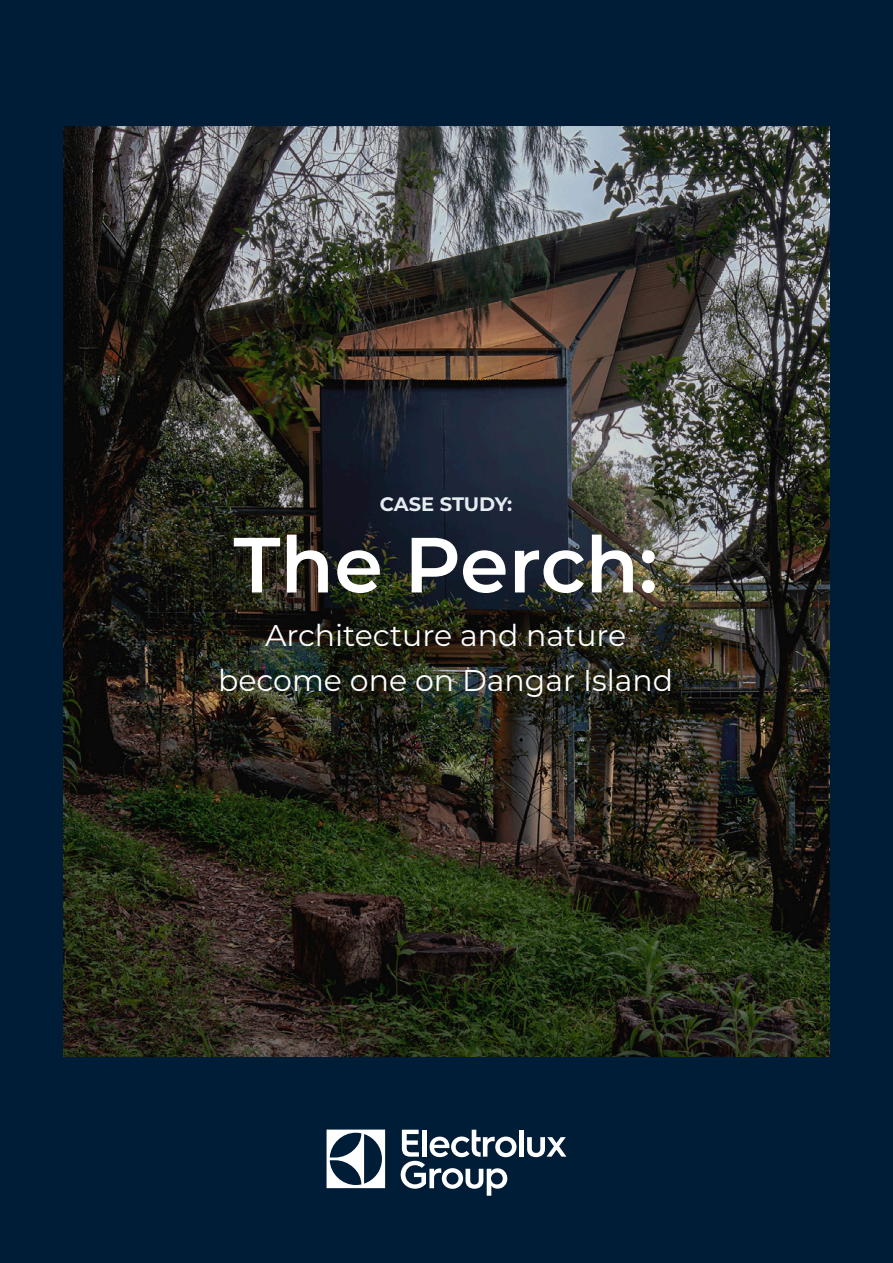
<style>
.page{position:relative;width:893px;height:1263px;background:#001d38}
.page>*{position:absolute;margin:0;border:0;box-sizing:border-box;transform-origin:0 0}
.SUB_HEADING{font:600 78px "Montserrat";letter-spacing:-.005em;color:#fff}
.SUB_HEADING-2{font:30px/45px "Montserrat";color:#fff;text-align:center}
.SUB_HEADING-3{font:700 19.5px "Montserrat";letter-spacing:-.01em;color:#e6ecf0}
</style>
<div class="page">
<img style="left:64px;top:126px;width:765px;height:931px">
<svg style="left:327px;top:1129px;width:58px;height:59px"></svg>
<div style="left:519px;top:1130px;width:5px;height:27px;background:#fff"></div>
<svg style="left:527px;top:1137px;width:39px;height:20px"></svg>
<svg style="left:401px;top:1130px;width:115px;height:66px"></svg>
<p class="SUB_HEADING-3" style="left:380px;top:490px;width:134px">CASE STUDY:</p>
<p class="SUB_HEADING" style="left:233px;top:509px;width:426px">The Perch:</p>
<p class="SUB_HEADING-2" style="left:218px;top:612px;width:457px">Architecture and nature become one on Dangar Island</p>
</div>
